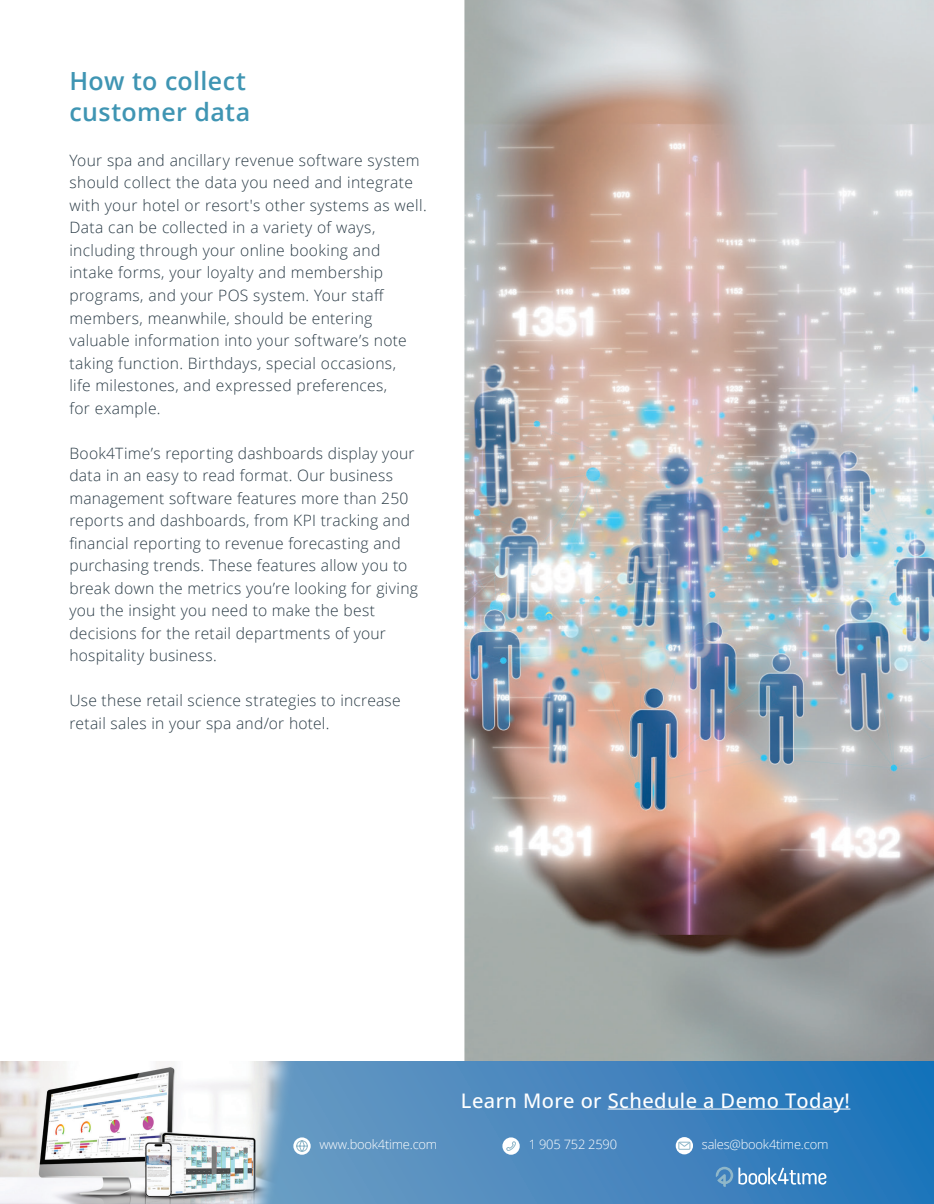
<style>
.page{position:relative;width:934px;height:1204px;background:#fff}
.page>*{position:absolute;margin:0;border:0;box-sizing:border-box;transform-origin:0 0}
.t1{font:600 25px/31.2px "Open Sans";letter-spacing:.015em;color:#3f95b3}
.t2{font:500 20.12px "Open Sans";letter-spacing:.02em;color:#fff}
.t3{font:300 15.62px/22.5px "Open Sans";letter-spacing:.02em;color:#2a3b46}
.t4{font:300 12.88px "Open Sans";letter-spacing:-.02em;color:#fff}
</style>
<div class="page">
<img style="left:465px;top:0;width:469px;height:1062px">
<svg style="left:293px;top:1062px;width:641px;height:142px;background:#4385be"></svg>
<img style="left:0;top:1062px;width:293px;height:142px">
<svg style="left:502px;top:1137px;width:18px;height:18px"></svg>
<svg style="left:506px;top:1140px;width:11px;height:11px"></svg>
<svg style="left:293px;top:1137px;width:18px;height:18px"></svg>
<svg style="left:296px;top:1140px;width:12px;height:12px"></svg>
<svg style="left:676px;top:1137px;width:17px;height:17px"></svg>
<div style="left:678px;top:1142px;width:12px;height:7px;border:1px solid #8fb7c9"></div>
<svg style="left:678px;top:1141px;width:12px;height:6px"></svg>
<svg style="left:716px;top:1167px;width:110px;height:20px;background:#649cca"></svg>
<hr style="left:608px;top:1109px;width:242px;height:1px;background:#fff">
<h1 class="t1" style="left:69px;top:65px;width:182px">How to collect customer data</h1>
<p class="t3" style="left:69px;top:149px;width:359px">Your spa and ancillary revenue software system should collect the data you need and integrate with your hotel or resort's other systems as well.<br>Data can be collected in a variety of ways, including through your online booking and intake forms, your loyalty and membership programs, and your POS system. Your staff members, meanwhile, should be entering valuable information into your software’s note taking function. Birthdays, special occasions,<br>life milestones, and expressed preferences,<br>for example.</p>
<p class="t3" style="left:69px;top:441px;width:350px">Book4Time’s reporting dashboards display your data in an easy to read format. Our business management software features more than 250 reports and dashboards, from KPI tracking and financial reporting to revenue forecasting and purchasing trends. These features allow you to break down the metrics you’re looking for giving you the insight you need to make the best decisions for the retail departments of your hospitality business.</p>
<p class="t3" style="left:69px;top:689px;width:333px">Use these retail science strategies to increase retail sales in your spa and/or hotel.</p>
<p class="t2" style="left:461px;top:1087px;width:391px">Learn More or Schedule a Demo Today!</p>
<p class="t4" style="left:319px;top:1135px;width:119px">www.book4time.com</p>
<p class="t4" style="left:529px;top:1135px;width:90px">1 905 752 2590</p>
<p class="t4" style="left:702px;top:1135px;width:128px">sales@book4time.com</p>
</div>
